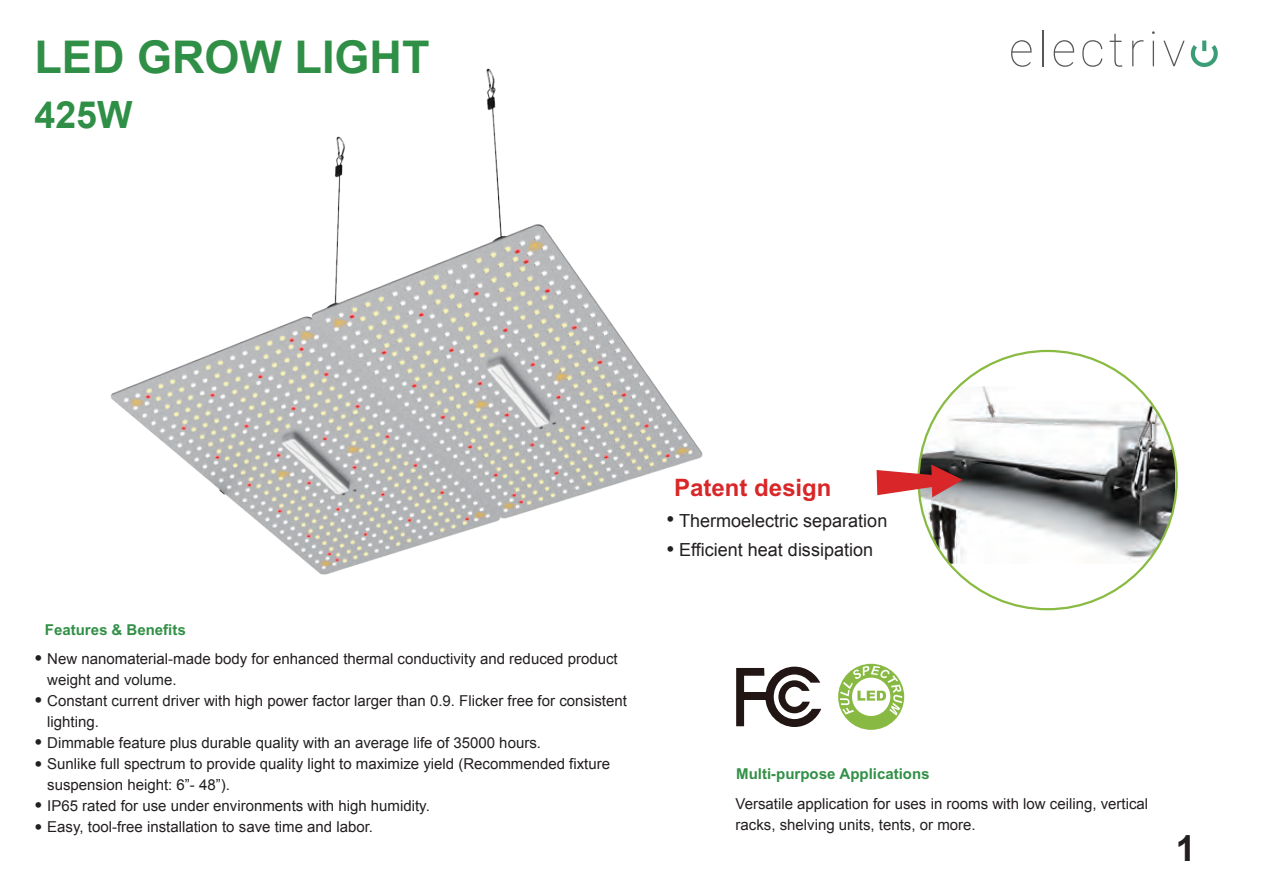
<style>
.page{position:relative;width:1264px;height:893px;background:#fff}
.page>*{position:absolute;margin:0;border:0;box-sizing:border-box;transform-origin:0 0}
.t1{font:700 45px "Arial";color:#2f8f46}
.t2{font:700 37.5px "Arial";color:#2f8f46}
.t3{font:700 36px "Arial";color:#231f20}
.t4{font:700 24px "Arial";color:#d92628}
.t5{font:22.5px/42px "Arial";color:#231f20}
.t6{font:18px/28.5px "Arial";color:#231f20}
.t7{font:15px/21px "Arial";color:#231f20}
.t8{font:700 15px "Arial";color:#319046}
</style>
<div class="page">
<svg style="left:736px;top:666px;width:85px;height:60px"></svg>
<svg style="left:918px;top:350px;width:259px;height:260px"></svg>
<svg style="left:876px;top:464px;width:86px;height:33px"></svg>
<img style="left:110px;top:68px;width:593px;height:507px">
<svg style="left:838px;top:663px;width:66px;height:66px"></svg>
<svg style="left:1011px;top:40px;width:20px;height:27px"></svg>
<hr style="left:1042px;top:30px;width:1px;height:36px;background:#555758">
<svg style="left:1053px;top:40px;width:21px;height:27px"></svg>
<svg style="left:1082px;top:40px;width:20px;height:27px"></svg>
<svg style="left:1109px;top:34px;width:13px;height:33px"></svg>
<svg style="left:1132px;top:40px;width:11px;height:26px"></svg>
<svg style="left:1152px;top:31px;width:2px;height:35px"></svg>
<svg style="left:1163px;top:41px;width:21px;height:25px"></svg>
<svg style="left:1190px;top:40px;width:27px;height:27px"></svg>
<h1 class="t1" style="left:34px;top:27px;width:397px">LED GROW LIGHT</h1>
<h2 class="t2" style="left:34px;top:90px;width:99px">425W</h2>
<p class="t8" style="left:45px;top:620px;width:142px">Features &amp; Benefits</p>
<p class="t7" style="left:47px;top:648px;width:581px">New nanomaterial-made body for enhanced thermal conductivity and reduced product weight and volume.<br>Constant current driver with high power factor larger than 0.9. Flicker free for consistent lighting.<br>Dimmable feature plus durable quality with an average life of 35000 hours.<br>Sunlike full spectrum to provide quality light to maximize yield (Recommended fixture suspension height: 6”- 48”).<br>IP65 rated for use under environments with high humidity.<br>Easy, tool-free installation to save time and labor.</p>
<h3 class="t5" style="left:34px;top:637px;width:9px;text-align:justify">• • •</h3>
<h3 class="t5" style="left:34px;top:743px;width:9px;line-height:41px">• •</h3>
<h3 class="t5" style="left:34px;top:805px;width:9px">•</h3>
<h3 class="t4" style="left:674px;top:473px;width:159px">Patent design</h3>
<p class="t6" style="left:679px;top:507px;width:210px">Thermoelectric separation<br>Efficient heat dissipation</p>
<h3 class="t5" style="left:666px;top:504px;width:9px;line-height:29.2px">• •</h3>
<p class="t8" style="left:736px;top:764px;width:195px">Multi-purpose Applications</p>
<p class="t7" style="left:735px;top:792px;width:414px">Versatile application for uses in rooms with low ceiling, vertical racks, shelving units, tents, or more.</p>
<h3 class="t3" style="left:1175px;top:824px;width:22px">1</h3>
</div>
